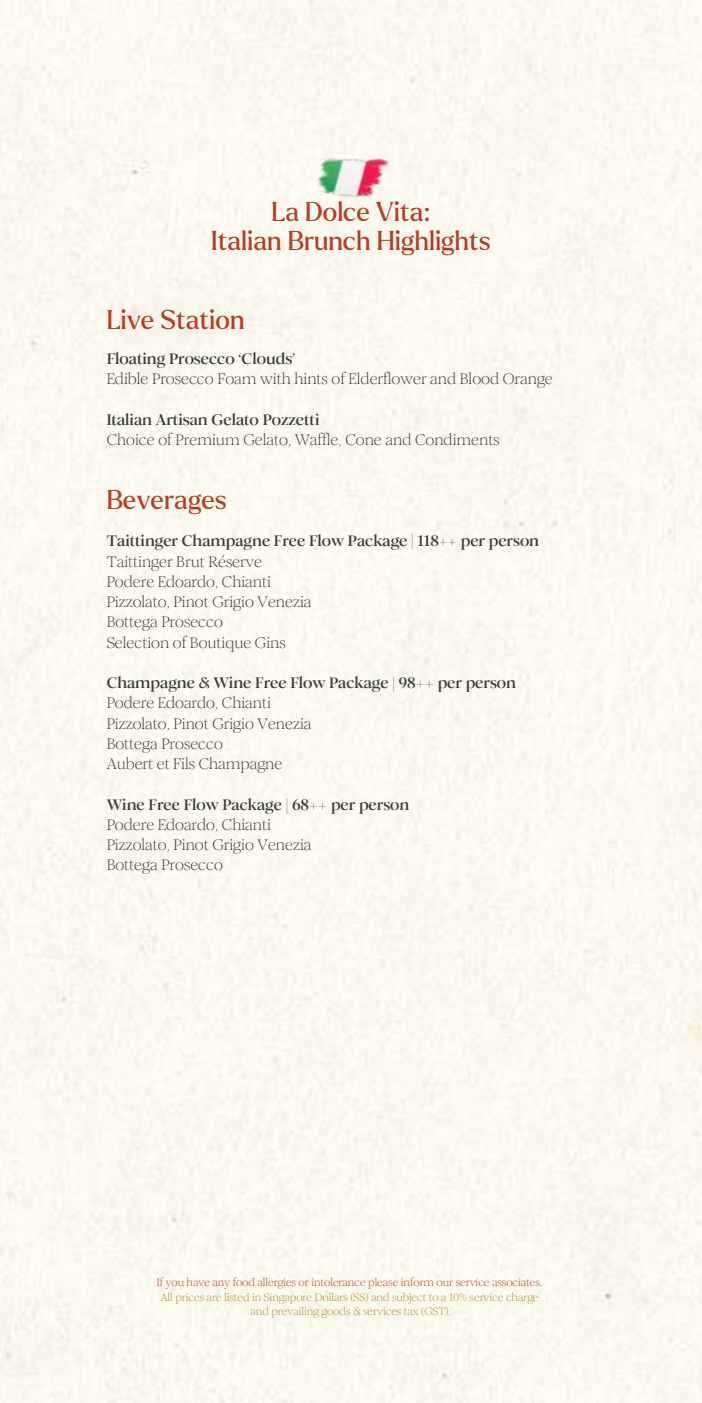
<style>
.page{position:relative;width:702px;height:1403px;background:#fff}
.page>*{position:absolute;margin:0;border:0;box-sizing:border-box;transform-origin:0 0}
.t1{font:26.55px/29.1px "Larken";color:#b53e25;text-align:center}
.t2{font:15px/20.2px "Romie";color:#373a36}
.t3{font:700 15px "Romie";color:#373a36}
.t4{font:10.65px/14.1px "Romie";color:#ad8b2e;text-align:center}
.t5{font:10.65px "Romie";color:#b53e25}
</style>
<div class="page">
<img style="left:312px;top:143px;width:77px;height:64px">
<h1 class="t1" style="left:211px;top:197px;width:282px">La Dolce Vita:<br>Italian Brunch Highlights</h1>
<h1 class="t1" style="left:107px;top:305px;width:139px">Live Station</h1>
<p class="t3" style="left:107px;top:346px;width:190px">Floating Prosecco ‘Clouds’</p>
<p class="t2" style="left:107px;top:367px;width:448px">Edible Prosecco Foam with hints of Elderflower and Blood Orange</p>
<p class="t3" style="left:107px;top:406px;width:214px">Italian Artisan Gelato Pozzetti</p>
<p class="t2" style="left:107px;top:428px;width:395px">Choice of Premium Gelato, Waffle, Cone and Condiments</p>
<h1 class="t1" style="left:107px;top:485px;width:122px">Beverages</h1>
<p class="t3" style="left:107px;top:528px;width:434px">Taittinger Champagne Free Flow Package | 118++ per person</p>
<p class="t2" style="left:107px;top:549px;width:206px">Taittinger Brut Réserve<br>Podere Edoardo, Chianti<br>Pizzolato, Pinot Grigio Venezia<br>Bottega Prosecco<br>Selection of Boutique Gins</p>
<p class="t3" style="left:107px;top:670px;width:411px">Champagne &amp; Wine Free Flow Package | 98++ per person</p>
<p class="t2" style="left:107px;top:691px;width:206px">Podere Edoardo, Chianti<br>Pizzolato, Pinot Grigio Venezia<br>Bottega Prosecco<br>Aubert et Fils Champagne</p>
<p class="t3" style="left:107px;top:791px;width:304px">Wine Free Flow Package | 68++ per person</p>
<p class="t2" style="left:107px;top:813px;width:206px">Podere Edoardo, Chianti<br>Pizzolato, Pinot Grigio Venezia<br>Bottega Prosecco</p>
<p class="t5" style="left:157px;top:1273px;width:387px">If you have any food allergies or intolerance please inform our service associates.</p>
<p class="t4" style="left:160px;top:1288px;width:380px">All prices are listed in Singapore Dollars (S$) and subject to a 10% service charge and prevailing goods &amp; services tax (GST).</p>
</div>
